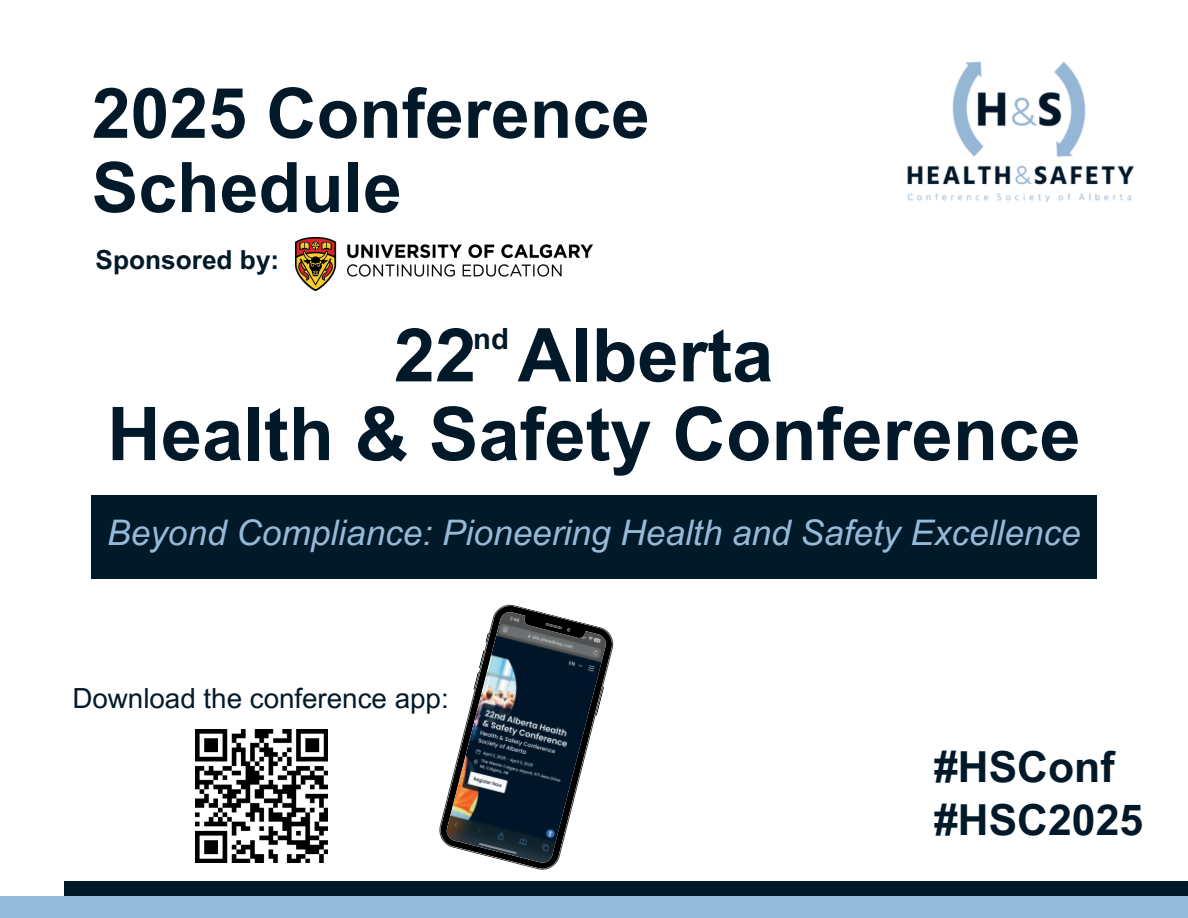
<style>
.page{position:relative;width:1188px;height:918px;background:#fff}
.page>*{position:absolute;margin:0;border:0;box-sizing:border-box;transform-origin:0 0}
.t1{font:700 74.25px/78.8px "Arial MT Pro";color:#02192a;text-align:center}
.t2{font:700 69.75px/74.2px "Arial MT Pro";color:#02192a}
.t3{font:700 42.75px "Arial MT Pro";color:#02192a}
.t4{font:italic 35.25px "Arial MT Pro";color:#95bad8}
.t5{font:700 29.25px "Arial MT Pro";color:#02192a}
.t6{font:27.75px "Arial MT Pro";color:#02192a}
.t7{font:700 26.25px "Arial MT Pro";color:#02192a}
</style>
<div class="page">
<img style="left:907px;top:61px;width:227px;height:141px">
<div style="left:64px;top:881px;width:1124px;height:37px;background:#02192a"></div>
<div style="left:0;top:896px;width:1188px;height:22px;background:#95bad8"></div>
<div style="left:91px;top:495px;width:1006px;height:84px;background:#02192a"></div>
<svg style="left:439px;top:604px;width:175px;height:266px"></svg>
<img style="left:295px;top:238px;width:297px;height:53px">
<img style="left:195px;top:730px;width:133px;height:132px">
<h2 class="t2" style="left:92px;top:78px;width:560px">2025 Conference<br>Schedule</h2>
<p class="t7" style="left:96px;top:244px;width:185px">Sponsored by:</p>
<h1 class="t1" style="left:107px;top:318px;width:975px">22 Alberta<br>Health &amp; Safety Conference</h1>
<p class="t5" style="left:473px;top:322px;width:37px">nd</p>
<p class="t4" style="left:107px;top:512px;width:975px">Beyond Compliance: Pioneering Health and Safety Excellence</p>
<p class="t6" style="left:72px;top:682px;width:378px">Download the conference app:</p>
<p class="t3" style="left:934px;top:742px;width:182px">#HSConf</p>
<p class="t3" style="left:934px;top:795px;width:211px">#HSC2025</p>
</div>
